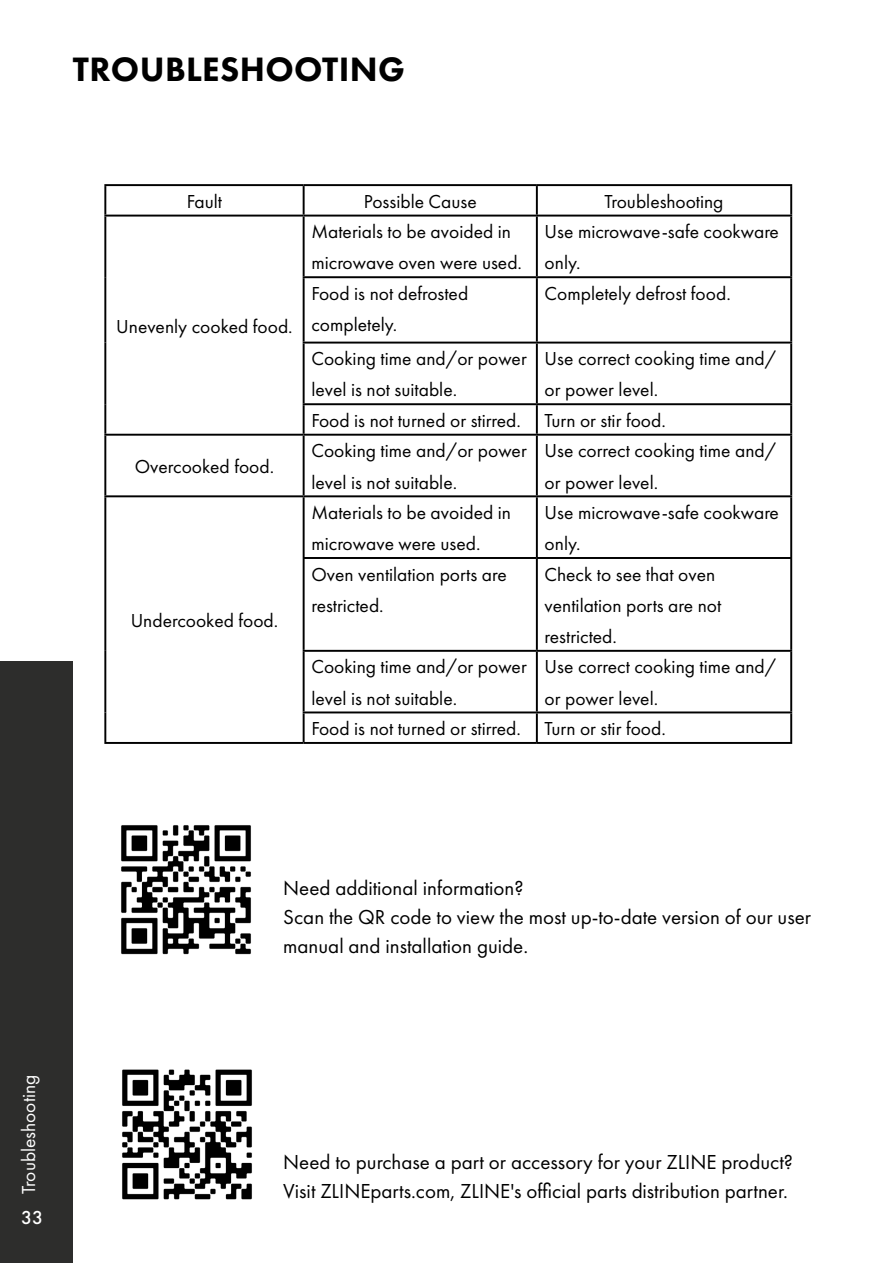
<style>
.page{position:relative;width:893px;height:1263px;background:#fff}
.page>*{position:absolute;margin:0;border:0;box-sizing:border-box;transform-origin:0 0}
.t1{font:800 35.1px "Futura PT";letter-spacing:.01em;color:#000}
.t2{font:21px/28.8px "Futura PT";color:#000}
.t3{font:19.5px/31.2px "Futura PT";color:#000}
.t4{font:19.5px "Futura PT";color:#fff}
.t5{font:500 19.5px "Futura PT";color:#fff}
</style>
<div class="page">
<div style="left:0;top:661px;width:73px;height:602px;background:#2d2d2c"></div>
<hr style="left:104px;top:184px;width:200px;height:2px;background:#000">
<hr style="left:104px;top:186px;width:2px;height:29px;background:#000">
<hr style="left:304px;top:184px;width:233px;height:2px;background:#000">
<hr style="left:303px;top:186px;width:2px;height:29px;background:#000">
<hr style="left:537px;top:184px;width:255px;height:2px;background:#000">
<hr style="left:536px;top:186px;width:2px;height:29px;background:#000">
<hr style="left:790px;top:186px;width:2px;height:29px;background:#000">
<hr style="left:104px;top:215px;width:200px;height:2px;background:#000">
<hr style="left:104px;top:217px;width:2px;height:60px;background:#000">
<hr style="left:304px;top:215px;width:233px;height:2px;background:#000">
<hr style="left:303px;top:217px;width:2px;height:59px;background:#000">
<hr style="left:537px;top:215px;width:255px;height:2px;background:#000">
<hr style="left:536px;top:217px;width:2px;height:59px;background:#000">
<hr style="left:790px;top:217px;width:2px;height:59px;background:#000">
<hr style="left:104px;top:277px;width:2px;height:66px;background:#000">
<hr style="left:303px;top:276px;width:234px;height:2px;background:#000">
<hr style="left:303px;top:278px;width:2px;height:64px;background:#000">
<hr style="left:537px;top:276px;width:255px;height:2px;background:#000">
<hr style="left:536px;top:278px;width:2px;height:64px;background:#000">
<hr style="left:790px;top:278px;width:2px;height:64px;background:#000">
<hr style="left:104px;top:343px;width:2px;height:61px;background:#000">
<hr style="left:303px;top:342px;width:234px;height:2px;background:#000">
<hr style="left:303px;top:344px;width:2px;height:59px;background:#000">
<hr style="left:537px;top:342px;width:255px;height:2px;background:#000">
<hr style="left:536px;top:344px;width:2px;height:59px;background:#000">
<hr style="left:790px;top:344px;width:2px;height:59px;background:#000">
<hr style="left:104px;top:404px;width:2px;height:30px;background:#000">
<hr style="left:303px;top:403px;width:234px;height:2px;background:#000">
<hr style="left:303px;top:405px;width:2px;height:29px;background:#000">
<hr style="left:537px;top:403px;width:255px;height:2px;background:#000">
<hr style="left:536px;top:405px;width:2px;height:29px;background:#000">
<hr style="left:790px;top:405px;width:2px;height:29px;background:#000">
<hr style="left:104px;top:434px;width:200px;height:2px;background:#000">
<hr style="left:104px;top:436px;width:2px;height:59px;background:#000">
<hr style="left:304px;top:434px;width:233px;height:2px;background:#000">
<hr style="left:303px;top:436px;width:2px;height:59px;background:#000">
<hr style="left:537px;top:434px;width:255px;height:2px;background:#000">
<hr style="left:536px;top:436px;width:2px;height:59px;background:#000">
<hr style="left:790px;top:436px;width:2px;height:59px;background:#000">
<hr style="left:104px;top:495px;width:200px;height:2px;background:#000">
<hr style="left:104px;top:497px;width:2px;height:61px;background:#000">
<hr style="left:304px;top:495px;width:233px;height:2px;background:#000">
<hr style="left:303px;top:497px;width:2px;height:60px;background:#000">
<hr style="left:537px;top:495px;width:255px;height:2px;background:#000">
<hr style="left:536px;top:497px;width:2px;height:60px;background:#000">
<hr style="left:790px;top:497px;width:2px;height:60px;background:#000">
<hr style="left:104px;top:558px;width:2px;height:93px;background:#000">
<hr style="left:303px;top:557px;width:234px;height:2px;background:#000">
<hr style="left:303px;top:559px;width:2px;height:91px;background:#000">
<hr style="left:537px;top:557px;width:255px;height:2px;background:#000">
<hr style="left:536px;top:559px;width:2px;height:91px;background:#000">
<hr style="left:790px;top:559px;width:2px;height:91px;background:#000">
<hr style="left:104px;top:651px;width:2px;height:61px;background:#000">
<hr style="left:303px;top:650px;width:234px;height:2px;background:#000">
<hr style="left:303px;top:652px;width:2px;height:59px;background:#000">
<hr style="left:537px;top:650px;width:255px;height:2px;background:#000">
<hr style="left:536px;top:652px;width:2px;height:59px;background:#000">
<hr style="left:790px;top:652px;width:2px;height:59px;background:#000">
<hr style="left:104px;top:712px;width:2px;height:30px;background:#000">
<hr style="left:303px;top:711px;width:234px;height:2px;background:#000">
<hr style="left:303px;top:713px;width:2px;height:29px;background:#000">
<hr style="left:537px;top:711px;width:255px;height:2px;background:#000">
<hr style="left:536px;top:713px;width:2px;height:29px;background:#000">
<hr style="left:790px;top:713px;width:2px;height:29px;background:#000">
<hr style="left:104px;top:742px;width:200px;height:2px;background:#000">
<hr style="left:304px;top:742px;width:233px;height:2px;background:#000">
<hr style="left:537px;top:742px;width:255px;height:2px;background:#000">
<img style="left:122px;top:1069px;width:130px;height:131px">
<img style="left:121px;top:825px;width:130px;height:130px">
<h1 class="t1" style="left:73px;top:47px;width:334px">TROUBLESHOOTING</h1>
<p class="t3" style="left:187px;top:186px;width:37px">Fault</p>
<p class="t3" style="left:364px;top:186px;width:115px">Possible Cause</p>
<p class="t3" style="left:605px;top:186px;width:120px">Troubleshooting</p>
<p class="t3" style="left:116px;top:310px;width:178px">Unevenly cooked food.</p>
<p class="t3" style="left:135px;top:451px;width:141px">Overcooked food.</p>
<p class="t3" style="left:131px;top:605px;width:149px">Undercooked food.</p>
<p class="t3" style="left:311px;top:216px;width:212px">Materials to be avoided in microwave oven were used.</p>
<p class="t3" style="left:545px;top:216px;width:236px">Use microwave-safe cookware only.</p>
<p class="t3" style="left:311px;top:278px;width:158px">Food is not defrosted completely.</p>
<p class="t3" style="left:545px;top:278px;width:188px">Completely defrost food.</p>
<p class="t3" style="left:311px;top:343px;width:217px">Cooking time and/or power level is not suitable.</p>
<p class="t3" style="left:545px;top:343px;width:233px">Use correct cooking time and/</p>
<p class="t3" style="left:545px;top:374px;width:115px">or power level.</p>
<p class="t3" style="left:311px;top:405px;width:356px">Food is not turned or stirred. Turn or stir food.</p>
<p class="t3" style="left:311px;top:435px;width:217px">Cooking time and/or power level is not suitable.</p>
<p class="t3" style="left:545px;top:435px;width:233px">Use correct cooking time and/ or power level.</p>
<p class="t3" style="left:311px;top:497px;width:201px">Materials to be avoided in microwave were used.</p>
<p class="t3" style="left:545px;top:497px;width:236px">Use microwave-safe cookware only.</p>
<p class="t3" style="left:311px;top:558px;width:197px">Oven ventilation ports are restricted.</p>
<p class="t3" style="left:545px;top:558px;width:178px">Check to see that oven ventilation ports are not restricted.</p>
<p class="t3" style="left:311px;top:651px;width:217px">Cooking time and/or power level is not suitable.</p>
<p class="t3" style="left:545px;top:651px;width:233px">Use correct cooking time and/</p>
<p class="t3" style="left:545px;top:682px;width:115px">or power level.</p>
<p class="t3" style="left:311px;top:713px;width:356px">Food is not turned or stirred. Turn or stir food.</p>
<p class="t4" style="left:17px;top:1194px;width:120px;rotate:-90deg">Troubleshooting</p>
<p class="t5" style="left:21px;top:1205px;width:24px">33</p>
<p class="t2" style="left:283px;top:874px;width:529px">Need additional information?<br>Scan the QR code to view the most up-to-date version of our user manual and installation guide.</p>
<p class="t2" style="left:283px;top:1148px;width:511px">Need to purchase a part or accessory for your ZLINE product?<br>Visit ZLINEparts.com, ZLINE's official parts distribution partner.</p>
</div>
